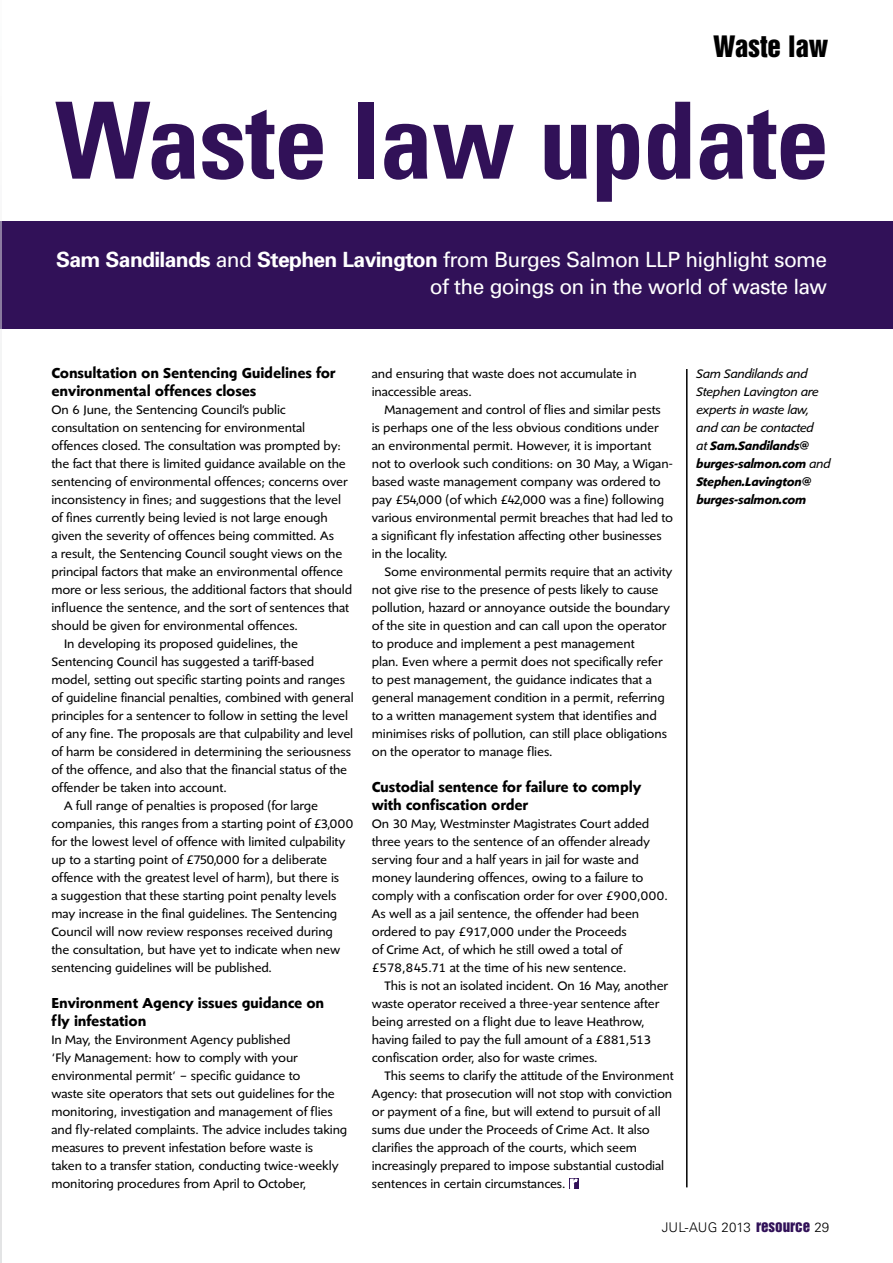
<style>
.page{position:relative;width:893px;height:1263px;background:#fff}
.page>*{position:absolute;margin:0;border:0;box-sizing:border-box;transform-origin:0 0}
.t1{font:700 condensed 106.5px "Univers";letter-spacing:-.01em;color:#311158}
.t2{font:27px "Helvetica Inserat";letter-spacing:-.005em;color:#000}
.t3{font:21px/27px "Univers";letter-spacing:-.03em;color:#fff;text-align:right}
.t4{font:700 15px/18px "Shinn";letter-spacing:-.01em;color:#000}
.t5{font:300 13.35px "Univers";letter-spacing:.005em;color:#000}
.t6{font:12.75px/18px "Shinn";letter-spacing:-.01em;color:#000}
.t7{font:italic 12.75px/18px "Shinn";letter-spacing:-.03em;color:#000}
.s1{font-weight:700}
.s2{font-family:"Helvetica Inserat";font-weight:400;font-size:15px;color:#311158}
</style>
<div class="page">
<div style="left:0;top:222px;width:893px;height:107px;background:#311158"></div>
<svg style="left:569px;top:1178px;width:9px;height:10px"></svg>
<hr style="left:686px;top:369px;width:1px;height:818px;background:#000">
<img style="left:0;top:221px;width:2px;height:1042px">
<h2 class="t2" style="left:713px;top:30px;width:117px">Waste law</h2>
<h1 class="t1" style="left:56px;top:75px;width:775px">Waste law update</h1>
<h3 class="t3" style="left:56px;top:245px;width:772px"><span class="s1">Sam Sandilands</span> and <span class="s1">Stephen Lavington</span> from Burges Salmon LLP highlight some of the goings on in the world of waste law</h3>
<p class="t4" style="left:51px;top:363px;width:286px">Consultation on Sentencing Guidelines for environmental offences closes</p>
<p class="t6" style="left:51px;top:400px;width:236px">On 6 June, the Sentencing Council’s public</p>
<p class="t6" style="left:51px;top:418px;width:255px">consultation on sentencing for environmental</p>
<p class="t6" style="left:51px;top:436px;width:291px">offences closed. The consultation was prompted by:</p>
<p class="t6" style="left:51px;top:454px;width:296px">the fact that there is limited guidance available on the</p>
<p class="t6" style="left:51px;top:472px;width:298px">sentencing of environmental offences; concerns over</p>
<p class="t6" style="left:51px;top:490px;width:291px">inconsistency in fines; and suggestions that the level</p>
<p class="t6" style="left:51px;top:508px;width:278px">of fines currently being levied is not large enough</p>
<p class="t6" style="left:51px;top:526px;width:284px">given the severity of offences being committed. As</p>
<p class="t6" style="left:51px;top:544px;width:293px">a result, the Sentencing Council sought views on the</p>
<p class="t6" style="left:51px;top:562px;width:293px">principal factors that make an environmental offence</p>
<p class="t6" style="left:51px;top:580px;width:302px">more or less serious, the additional factors that should</p>
<p class="t6" style="left:51px;top:598px;width:299px">influence the sentence, and the sort of sentences that</p>
<p class="t6" style="left:51px;top:616px;width:248px">should be given for environmental offences.</p>
<p class="t6" style="left:64px;top:634px;width:235px">In developing its proposed guidelines, the</p>
<p class="t6" style="left:51px;top:652px;width:264px">Sentencing Council has suggested a tariff-based</p>
<p class="t6" style="left:51px;top:670px;width:295px">model, setting out specific starting points and ranges</p>
<p class="t6" style="left:51px;top:688px;width:304px">of guideline financial penalties, combined with general</p>
<p class="t6" style="left:51px;top:706px;width:298px">principles for a sentencer to follow in setting the level</p>
<p class="t6" style="left:51px;top:724px;width:303px">of any fine. The proposals are that culpability and level</p>
<p class="t6" style="left:51px;top:742px;width:301px">of harm be considered in determining the seriousness</p>
<p class="t6" style="left:51px;top:760px;width:297px">of the offence, and also that the financial status of the</p>
<p class="t6" style="left:51px;top:778px;width:177px">offender be taken into account.</p>
<p class="t6" style="left:64px;top:796px;width:255px">A full range of penalties is proposed (for large</p>
<p class="t6" style="left:51px;top:814px;width:303px">companies, this ranges from a starting point of £3,000</p>
<p class="t6" style="left:51px;top:832px;width:295px">for the lowest level of offence with limited culpability</p>
<p class="t6" style="left:51px;top:850px;width:277px">up to a starting point of £750,000 for a deliberate</p>
<p class="t6" style="left:51px;top:868px;width:289px">offence with the greatest level of harm), but there is</p>
<p class="t6" style="left:51px;top:886px;width:286px">a suggestion that these starting point penalty levels</p>
<p class="t6" style="left:51px;top:904px;width:287px">may increase in the final guidelines. The Sentencing</p>
<p class="t6" style="left:51px;top:922px;width:283px">Council will now review responses received during</p>
<p class="t6" style="left:51px;top:940px;width:290px">the consultation, but have yet to indicate when new</p>
<p class="t6" style="left:51px;top:958px;width:222px">sentencing guidelines will be published.</p>
<p class="t4" style="left:51px;top:993px;width:274px">Environment Agency issues guidance on fly infestation</p>
<p class="t6" style="left:51px;top:1030px;width:297px">In May, the Environment Agency published<br>‘Fly Management: how to comply with your environmental permit’ – specific guidance to<br>waste site operators that sets out guidelines for the monitoring, investigation and management of flies and fly-related complaints. The advice includes taking measures to prevent infestation before waste is<br>taken to a transfer station, conducting twice-weekly monitoring procedures from April to October,</p>
<p class="t7" style="left:696px;top:364px;width:136px">Sam Sandilands and<br>Stephen Lavington are experts in waste law, and can be contacted<br>at <span class="s1">Sam.Sandilands@ burges-salmon.com</span> and<br><span class="s1">Stephen.Lavington@ burges-salmon.com</span></p>
<p class="t6" style="left:372px;top:364px;width:266px">and ensuring that waste does not accumulate in inaccessible areas.</p>
<p class="t6" style="left:372px;top:400px;width:303px;text-indent:13px">Management and control of flies and similar pests<br>is perhaps one of the less obvious conditions under an environmental permit. However, it is important not to overlook such conditions: on 30 May, a Wigan&shy;based waste management company was ordered to pay £54,000 (of which £42,000 was a fine) following various environmental permit breaches that had led to a significant fly infestation affecting other businesses in the locality.</p>
<p class="t6" style="left:372px;top:562px;width:302px;text-indent:13px">Some environmental permits require that an activity not give rise to the presence of pests likely to cause pollution, hazard or annoyance outside the boundary of the site in question and can call upon the operator to produce and implement a pest management<br>plan. Even where a permit does not specifically refer to pest management, the guidance indicates that a general management condition in a permit, referring to a written management system that identifies and minimises risks of pollution, can still place obligations on the operator to manage flies.</p>
<p class="t4" style="left:372px;top:777px;width:271px">Custodial sentence for failure to comply with confiscation order</p>
<p class="t6" style="left:372px;top:814px;width:298px">On 30 May, Westminster Magistrates Court added three years to the sentence of an offender already serving four and a half years in jail for waste and money laundering offences, owing to a failure to comply with a confiscation order for over £900,000.<br>As well as a jail sentence, the offender had been ordered to pay £917,000 under the Proceeds<br>of Crime Act, of which he still owed a total of £578,845.71 at the time of his new sentence.</p>
<p class="t6" style="left:372px;top:976px;width:298px;text-indent:13px">This is not an isolated incident. On 16 May, another waste operator received a three-year sentence after being arrested on a flight due to leave Heathrow, having failed to pay the full amount of a £881,513 confiscation order, also for waste crimes.</p>
<p class="t6" style="left:372px;top:1066px;width:303px;text-indent:13px">This seems to clarify the attitude of the Environment Agency: that prosecution will not stop with conviction or payment of a fine, but will extend to pursuit of all sums due under the Proceeds of Crime Act. It also clarifies the approach of the courts, which seem increasingly prepared to impose substantial custodial sentences in certain circumstances.</p>
<p class="t5" style="left:662px;top:1220px;width:169px">JUL-aUG 2013 <span class="s2">resource</span> 29</p>
</div>
